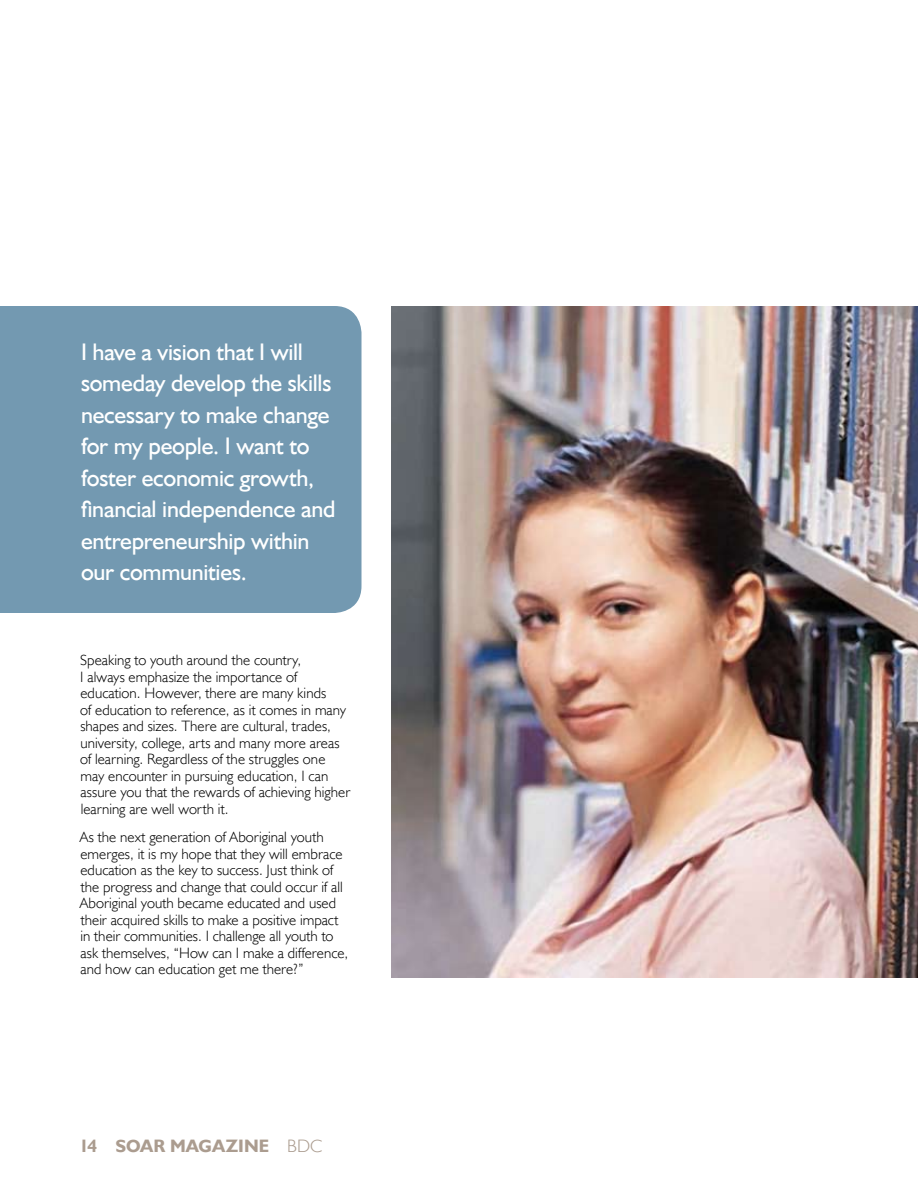
<style>
.page{position:relative;width:918px;height:1188px;background:#fff}
.page>*{position:absolute;margin:0;border:0;box-sizing:border-box;transform-origin:0 0}
.t1{font:24px/31.5px "Humanist 521 TL";letter-spacing:-.01em;color:#fff}
.t2{font:700 18px "Humanist 521 TL";letter-spacing:.005em;color:#ab9c8f}
.t3{font:300 15px/16.5px "Humanist 521 TL";letter-spacing:.005em;color:#000}
.s1{font-weight:300}
</style>
<div class="page">
<div style="left:0;top:306px;width:362px;height:307px;background:#7399b1"></div>
<img style="left:392px;top:306px;width:526px;height:671px">
<h1 class="t1" style="left:81px;top:335px;width:256px">I have a vision that I will someday develop the skills necessary to make change for my people. I want to foster economic growth, financial independence and entrepreneurship within our communities.</h1>
<p class="t3" style="left:80px;top:651px;width:272px">Speaking to youth around the country,<br>I always emphasize the importance of education. However, there are many kinds<br>of education to reference, as it comes in many shapes and sizes. There are cultural, trades, university, college, arts and many more areas of learning. Regardless of the struggles one may encounter in pursuing education, I can assure you that the rewards of achieving higher learning are well worth it.</p>
<p class="t3" style="left:80px;top:828px;width:270px">As the next generation of Aboriginal youth emerges, it is my hope that they will embrace education as the key to success. Just think of the progress and change that could occur if all Aboriginal youth became educated and used their acquired skills to make a positive impact in their communities. I challenge all youth to ask themselves, “H ow can I make a difference, and how can education get me there?”</p>
<p class="t2" style="left:79px;top:1135px;width:106px">14 SOAR MAGA</p>
<p class="t2" style="left:226px;top:1135px;width:85px">ZINE <span class="s1">BDC</span></p>
</div>
